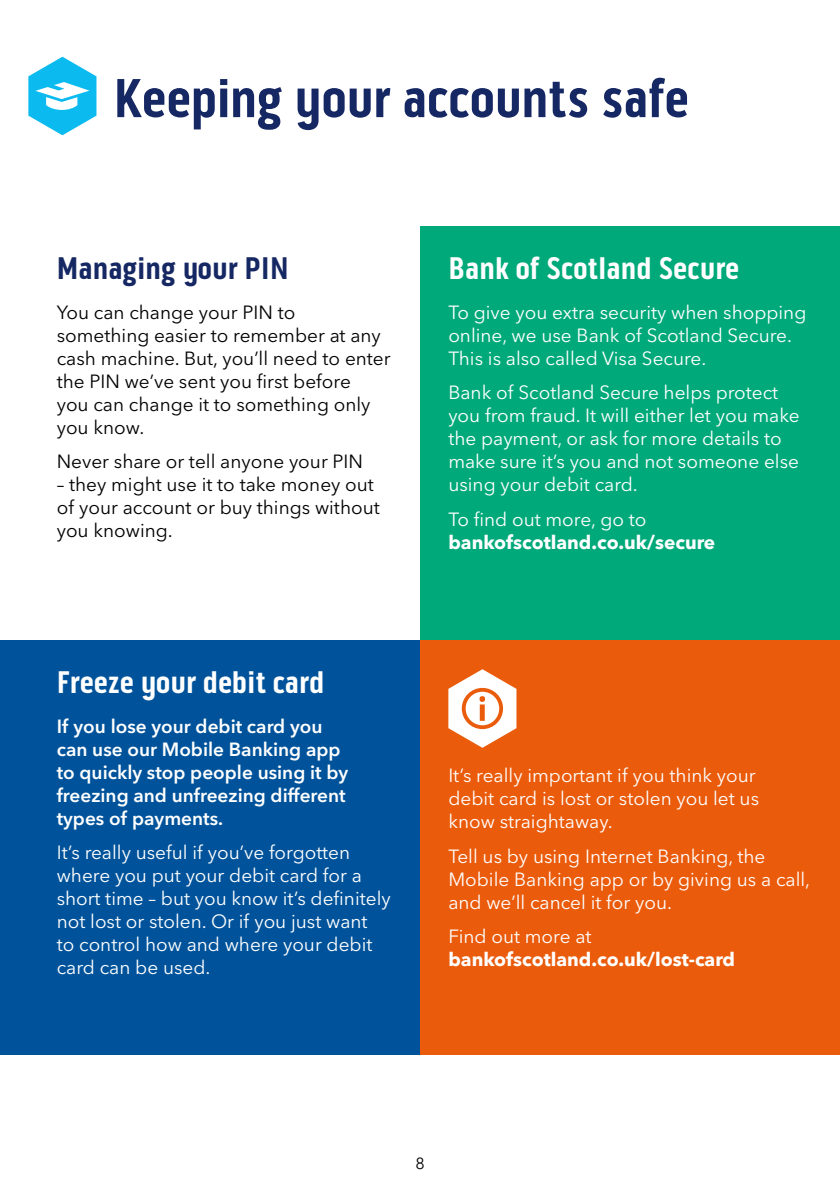
<style>
.page{position:relative;width:840px;height:1191px;background:#fff}
.page>*{position:absolute;margin:0;border:0;box-sizing:border-box;transform-origin:0 0}
.t1{font:700 56px "Bo S Pill Gothic";letter-spacing:-.01em;color:#162863}
.t2{font:700 32px "Bo S Pill Gothic";color:#fff}
.t3{font:700 32px "Bo S Pill Gothic";color:#162863}
.t4{font:19px/23px "Avenir Next LT Pro";color:#fff}
.t5{font:19px/23px "Avenir Next LT Pro";color:#000}
.t6{font:600 19px/23px "Avenir Next LT Pro";color:#fff}
.t7{font:700 19px/23px "Avenir Next LT Pro";color:#fff}
.t8{font:16px "Avenir Next LT Pro";color:#000}
.s1{font-weight:400}
</style>
<div class="page">
<div style="left:420px;top:227px;width:419px;height:414px;background:#00a97a"></div>
<div style="left:0;top:641px;width:420px;height:413px;background:#00539b"></div>
<div style="left:420px;top:641px;width:419px;height:413px;background:#ea5b0b"></div>
<svg style="left:448px;top:669px;width:68px;height:79px"></svg>
<svg style="left:28px;top:57px;width:68px;height:78px"></svg>
<p class="t1" style="left:113px;top:65px;width:577px">Keeping your accounts safe</p>
<p class="t3" style="left:57px;top:249px;width:233px">Managing your PIN</p>
<p class="t5" style="left:57px;top:301px;width:335px">You can change your PIN to something easier to remember at any cash machine. But, you’ll need to enter the PIN we’ve sent you first before<br>you can change it to something only you know.</p>
<p class="t5" style="left:57px;top:450px;width:308px">Never share or tell anyone your PIN</p>
<p class="t5" style="left:57px;top:473px;width:324px">– they might use it to take money out of your account or buy things without you knowing.</p>
<p class="t2" style="left:57px;top:663px;width:269px">Freeze your debit card</p>
<p class="t6" style="left:57px;top:714px;width:293px">If you lose your debit card you can use our Mobile Banking app to quickly stop people using it by freezing and unfreezing different types of payments.</p>
<p class="t4" style="left:57px;top:841px;width:335px">It’s really useful if you’ve forgotten where you put your debit card for a short time – but you know it’s definitely not lost or stolen. Or if you just want<br>to control how and where your debit card can be used.</p>
<p class="t2" style="left:448px;top:249px;width:292px">Bank of Scotland Secure</p>
<p class="t4" style="left:448px;top:301px;width:359px">To give you extra security when shopping online, we use Bank of Scotland Secure.<br>This is also called Visa Secure.</p>
<p class="t4" style="left:448px;top:381px;width:352px">Bank of Scotland Secure helps protect you from fraud. It will either let you make the payment, or ask for more details to make sure it’s you and not someone else using your debit card.</p>
<p class="t7" style="left:448px;top:507px;width:268px"><span class="s1">To find out more, go to </span>bankofscotland.co.uk/secure</p>
<p class="t4" style="left:448px;top:764px;width:312px">It’s really important if you think your debit card is lost or stolen you let us know straightaway.</p>
<p class="t4" style="left:448px;top:844px;width:363px">Tell us by using Internet Banking, the<br>Mobile Banking app or by giving us a call, and we’ll cancel it for you.</p>
<p class="t7" style="left:448px;top:924px;width:288px"><span class="s1">Find out more at </span>bankofscotland.co.uk/lost-card</p>
<p class="t8" style="left:415px;top:1154px;width:11px">8</p>
</div>
